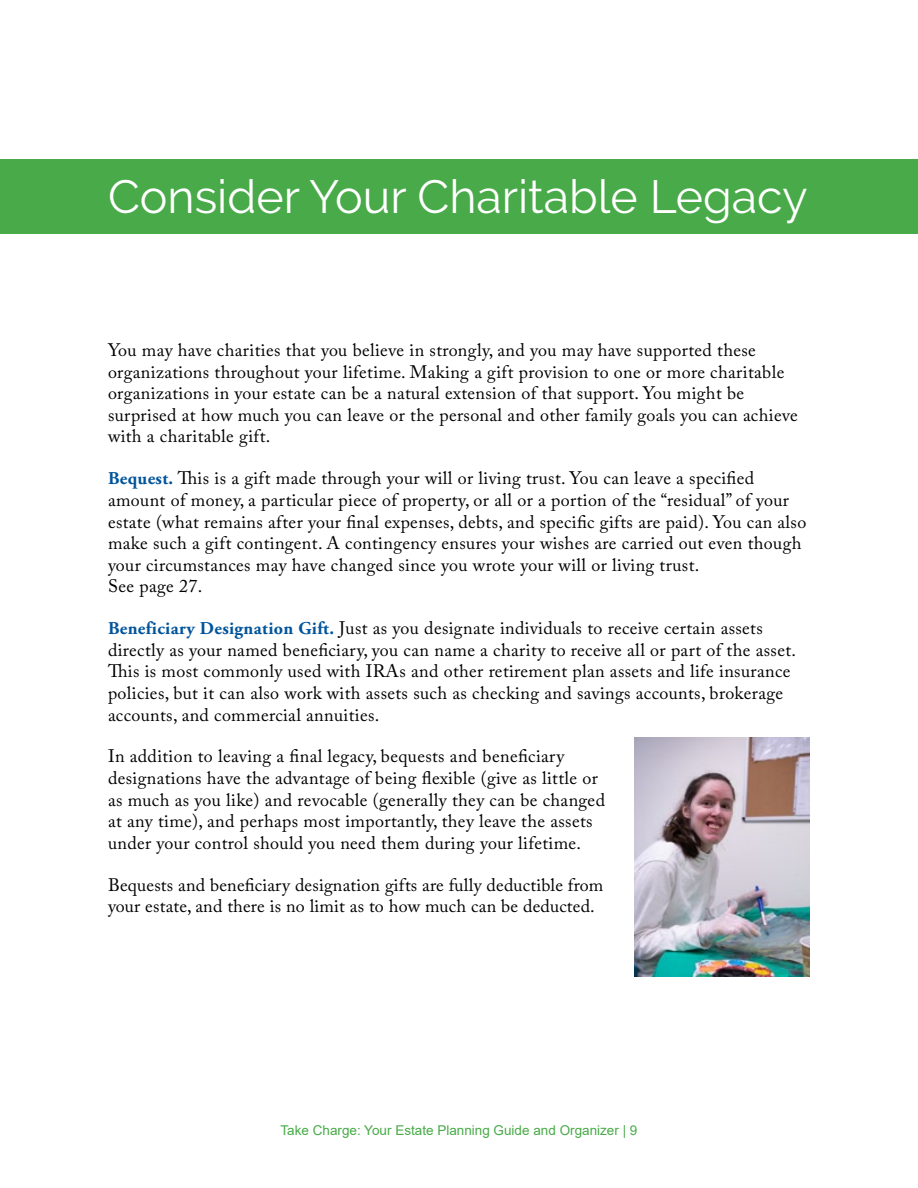
<style>
.page{position:relative;width:918px;height:1188px;background:#fff}
.page>*{position:absolute;margin:0;border:0;box-sizing:border-box;transform-origin:0 0}
.t1{font:46.5px "Raleway";color:#fff}
.t2{font:18px/21.6px "Adobe Caslon Pro";letter-spacing:.02em;color:#000}
.t3{font:13.5px "Arial";color:#48aa48}
.s1{font-family:"Adobe Garamond Pro";font-weight:700;color:#00549c}
</style>
<div class="page">
<div style="left:0;top:159px;width:918px;height:74px;background:#48aa48"></div>
<img style="left:634px;top:738px;width:176px;height:238px">
<h1 class="t1" style="left:108px;top:170px;width:701px">Consider Your Charitable Legacy</h1>
<p class="t2" style="left:108px;top:339px;width:691px">You may have charities that you believe in strongly, and you may have supported these organizations throughout your lifetime. Making a gift provision to one or more charitable organizations in your estate can be a natural extension of that support. You might be surprised at how much you can leave or the personal and other family goals you can achieve with a charitable gift.</p>
<p class="t2" style="left:108px;top:467px;width:700px"><span class="s1">Bequest.</span> This is a gift made through your will or living trust. You can leave a specified amount of money, a particular piece of property, or all or a portion of the “residual” of your estate (what remains after your final expenses, debts, and specific gifts are paid). You can also make such a gift contingent. A contingency ensures your wishes are carried out even though your circumstances may have changed since you wrote your will or living trust.<br>See page 27.</p>
<p class="t2" style="left:108px;top:617px;width:690px"><span class="s1">Beneficiary Designation Gift.</span> Just as you designate individuals to receive certain assets directly as your named beneficiary, you can name a charity to receive all or part of the asset.<br>This is most commonly used with IRAs and other retirement plan assets and life insurance policies, but it can also work with assets such as checking and savings accounts, brokerage accounts, and commercial annuities.</p>
<p class="t2" style="left:108px;top:745px;width:499px">In addition to leaving a final legacy, bequests and beneficiary designations have the advantage of being flexible (give as little or as much as you like) and revocable (generally they can be changed at any time), and perhaps most importantly, they leave the assets under your control should you need them during your lifetime.</p>
<p class="t2" style="left:108px;top:874px;width:497px">Bequests and beneficiary designation gifts are fully deductible from your estate, and there is no limit as to how much can be deducted.</p>
<p class="t3" style="left:281px;top:1121px;width:358px">Take Charge: Your Estate Planning Guide and Organizer | 9</p>
</div>
